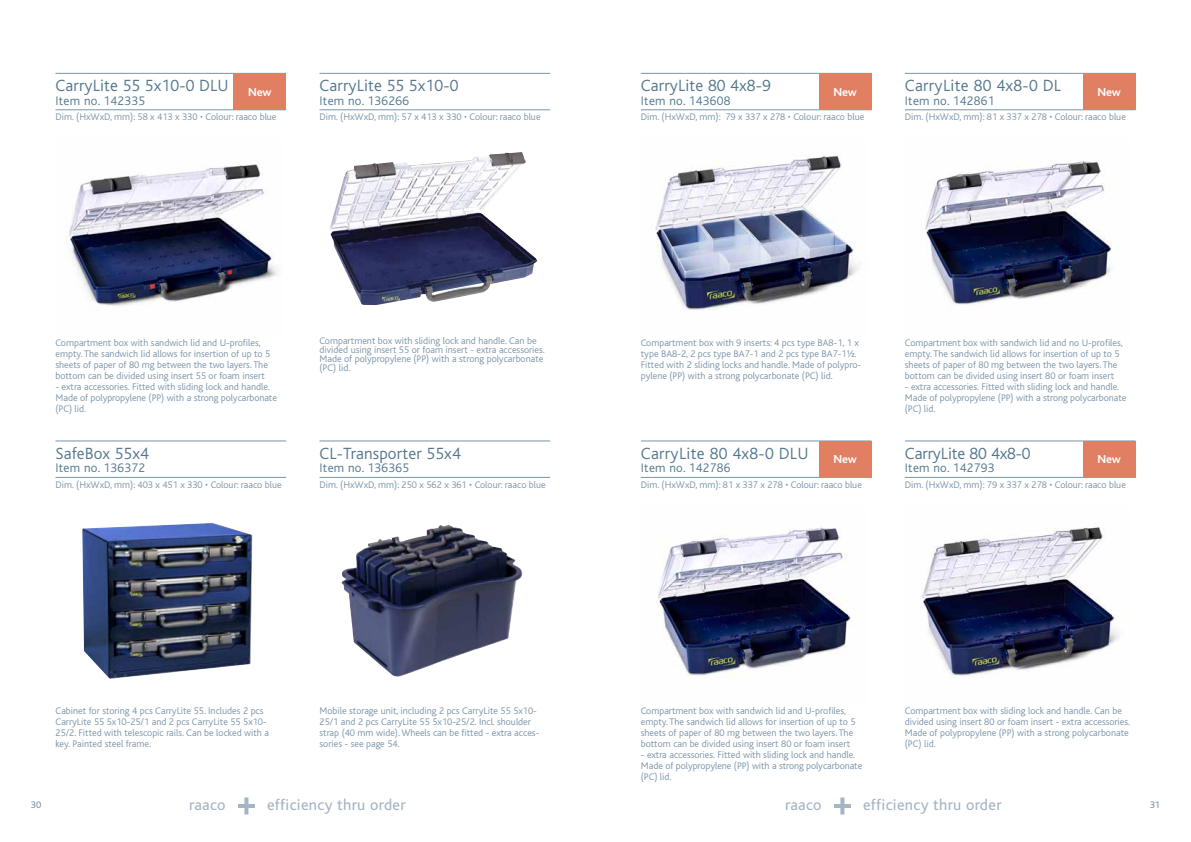
<style>
.page{position:relative;width:1191px;height:842px;background:#fff}
.page>*{position:absolute;margin:0;border:0;box-sizing:border-box;transform-origin:0 0}
.t1{font:300 17px "Bliss";letter-spacing:.01em;color:#54778e}
.t2{font:16px "Bliss";letter-spacing:.02em;color:#a5b5c3}
.t3{font:700 15px "Bliss";color:#fff}
.t4{font:300 13px "Bliss";letter-spacing:.02em;color:#54778e}
.t5{font:700 12px "Bliss";letter-spacing:-.005em;color:#fff}
.t6{font:300 10px/11px "Bliss";color:#7b94a7}
.t7{font:10px "Bliss";color:#7b94a7}
</style>
<div class="page">
<hr style="left:834px;top:804px;width:17px;height:4px;background:#a5b5c3">
<svg style="left:840px;top:797px;width:4px;height:17px"></svg>
<hr style="left:238px;top:804px;width:17px;height:4px;background:#a5b5c3">
<svg style="left:244px;top:797px;width:4px;height:17px"></svg>
<hr style="left:319px;top:73px;width:231px;height:1px;background:#7b94a7">
<hr style="left:319px;top:441px;width:231px;height:1px;background:#7b94a7">
<hr style="left:56px;top:73px;width:230px;height:1px;background:#7b94a7">
<hr style="left:56px;top:441px;width:230px;height:1px;background:#7b94a7">
<hr style="left:319px;top:110px;width:231px;height:1px;background:#7b94a7">
<hr style="left:319px;top:477px;width:231px;height:1px;background:#7b94a7">
<hr style="left:56px;top:110px;width:230px;height:1px;background:#7b94a7">
<hr style="left:56px;top:477px;width:230px;height:1px;background:#7b94a7">
<hr style="left:905px;top:73px;width:230px;height:1px;background:#7b94a7">
<hr style="left:905px;top:441px;width:230px;height:1px;background:#7b94a7">
<hr style="left:641px;top:73px;width:230px;height:1px;background:#7b94a7">
<hr style="left:641px;top:441px;width:230px;height:1px;background:#7b94a7">
<hr style="left:905px;top:110px;width:230px;height:1px;background:#7b94a7">
<hr style="left:905px;top:477px;width:230px;height:1px;background:#7b94a7">
<hr style="left:641px;top:110px;width:230px;height:1px;background:#7b94a7">
<hr style="left:641px;top:477px;width:230px;height:1px;background:#7b94a7">
<img style="left:925px;top:161px;width:187px;height:144px">
<img style="left:654px;top:155px;width:205px;height:156px">
<img style="left:656px;top:527px;width:195px;height:149px">
<img style="left:921px;top:527px;width:201px;height:151px">
<img style="left:330px;top:152px;width:207px;height:153px">
<img style="left:69px;top:164px;width:208px;height:146px">
<img style="left:82px;top:523px;width:170px;height:156px">
<img style="left:342px;top:525px;width:180px;height:152px">
<div style="left:233px;top:73px;width:53px;height:37px;background:#e17f63"></div>
<div style="left:819px;top:73px;width:52px;height:37px;background:#e17f63"></div>
<div style="left:819px;top:441px;width:52px;height:36px;background:#e17f63"></div>
<div style="left:1083px;top:73px;width:52px;height:37px;background:#e17f63"></div>
<div style="left:1083px;top:441px;width:52px;height:36px;background:#e17f63"></div>
<h1 class="t1" style="left:56px;top:77px;width:175px">CarryLite 55 5x10-0 DLU</h1>
<h3 class="t4" style="left:56px;top:94px;width:91px">Item no. 142335</h3>
<p class="t6" style="left:56px;top:111px;width:222px">Dim. (HxWxD, mm): 58 x 413 x 330 • Colour: raaco blue</p>
<h1 class="t1" style="left:319px;top:77px;width:140px">CarryLite 55 5x10-0</h1>
<h3 class="t4" style="left:319px;top:94px;width:91px">Item no. 136266</h3>
<p class="t6" style="left:319px;top:111px;width:222px">Dim. (HxWxD, mm): 57 x 413 x 330 • Colour: raaco blue</p>
<h1 class="t1" style="left:641px;top:77px;width:132px">CarryLite 80 4x8-9</h1>
<h3 class="t4" style="left:641px;top:94px;width:91px">Item no. 143608</h3>
<p class="t6" style="left:641px;top:111px;width:225px">Dim. (HxWxD, mm): 79 x 337 x 278 • Colour: raaco blue</p>
<h3 class="t3" style="left:250px;top:84px;width:21px">NY</h3>
<p class="t5" style="left:833px;top:86px;width:25px">New</p>
<p class="t5" style="left:248px;top:86px;width:25px">New</p>
<h1 class="t1" style="left:905px;top:77px;width:158px">CarryLite 80 4x8-0 DL</h1>
<h3 class="t4" style="left:905px;top:94px;width:91px">Item no. 142861</h3>
<p class="t6" style="left:905px;top:111px;width:222px">Dim. (HxWxD, mm): 81 x 337 x 278 • Colour: raaco blue</p>
<p class="t5" style="left:1097px;top:86px;width:25px">New</p>
<p class="t6" style="left:56px;top:337px;width:216px">Compartment box with sandwich lid and U-profiles, empty. The sandwich lid allows for insertion of up to 5 sheets of paper of 80 mg between the two layers. The bottom can be divided using insert 55 or foam insert</p>
<p class="t6" style="left:56px;top:381px;width:223px">- extra accessories. Fitted with sliding lock and handle.<br>Made of polypropylene (PP) with a strong polycarbonate (PC) lid.</p>
<h1 class="t1" style="left:56px;top:444px;width:95px">SafeBox 55x4</h1>
<h3 class="t4" style="left:56px;top:461px;width:91px">Item no. 136372</h3>
<p class="t6" style="left:56px;top:479px;width:228px">Dim. (HxWxD, mm): 403 x 451 x 330 • Colour: raaco blue</p>
<p class="t6" style="left:319px;top:336px;width:227px;line-height:9px">Compartment box with sliding lock and handle. Can be divided using insert 55 or foam insert - extra accessories.<br>Made of polypropylene (PP) with a strong polycarbonate (PC) lid.</p>
<h1 class="t1" style="left:319px;top:444px;width:143px">CL-Transporter 55x4</h1>
<h3 class="t4" style="left:319px;top:461px;width:91px">Item no. 136365</h3>
<p class="t6" style="left:319px;top:479px;width:228px">Dim. (HxWxD, mm): 250 x 562 x 361 • Colour: raaco blue</p>
<p class="t6" style="left:641px;top:337px;width:222px">Compartment box with 9 inserts: 4 pcs type BA8-1, 1 x type BA8-2, 2 pcs type BA7-1 and 2 pcs type BA7-1½.<br>Fitted with 2 sliding locks and handle. Made of polypro&shy;pylene (PP) with a strong polycarbonate (PC) lid.</p>
<h1 class="t1" style="left:641px;top:444px;width:169px">CarryLite 80 4x8-0 DLU</h1>
<h3 class="t4" style="left:641px;top:461px;width:91px">Item no. 142786</h3>
<p class="t6" style="left:641px;top:479px;width:222px">Dim. (HxWxD, mm): 81 x 337 x 278 • Colour: raaco blue</p>
<p class="t5" style="left:833px;top:453px;width:25px">New</p>
<p class="t6" style="left:905px;top:337px;width:219px">Compartment box with sandwich lid and no U-profiles, empty. The sandwich lid allows for insertion of up to 5 sheets of paper of 80 mg between the two layers. The bottom can be divided using insert 80 or foam insert</p>
<p class="t6" style="left:905px;top:381px;width:223px">- extra accessories. Fitted with sliding lock and handle.<br>Made of polypropylene (PP) with a strong polycarbonate (PC) lid.</p>
<h1 class="t1" style="left:905px;top:444px;width:127px">CarryLite 80 4x8-0</h1>
<h3 class="t4" style="left:905px;top:461px;width:91px">Item no. 142793</h3>
<p class="t6" style="left:905px;top:479px;width:222px">Dim. (HxWxD, mm): 79 x 337 x 278 • Colour: raaco blue</p>
<p class="t5" style="left:1097px;top:453px;width:25px">New</p>
<p class="t6" style="left:56px;top:705px;width:215px">Cabinet for storing 4 pcs CarryLite 55. Includes 2 pcs CarryLite 55 5x10-25/1 and 2 pcs CarryLite 55 5x10- 25/2. Fitted with telescopic rails. Can be locked with a key. Painted steel frame.</p>
<p class="t6" style="left:319px;top:705px;width:221px">Mobile storage unit, including 2 pcs CarryLite 55 5x10- 25/1 and 2 pcs CarryLite 55 5x10-25/2. Incl. shoulder strap (40 mm wide). Wheels can be fitted - extra acces&shy;sories - see page 54.</p>
<p class="t6" style="left:641px;top:705px;width:216px">Compartment box with sandwich lid and U-profiles, empty. The sandwich lid allows for insertion of up to 5 sheets of paper of 80 mg between the two layers. The bottom can be divided using insert 80 or foam insert</p>
<p class="t6" style="left:641px;top:749px;width:223px">- extra accessories. Fitted with sliding lock and handle.<br>Made of polypropylene (PP) with a strong polycarbonate (PC) lid.</p>
<p class="t6" style="left:905px;top:705px;width:227px">Compartment box with sliding lock and handle. Can be divided using insert 80 or foam insert - extra accessories.<br>Made of polypropylene (PP) with a strong polycarbonate (PC) lid.</p>
<p class="t7" style="left:31px;top:799px;width:12px">30</p>
<h2 class="t2" style="left:189px;top:797px;width:38px">raaco</h2>
<h2 class="t2" style="left:267px;top:797px;width:140px">efficiency thru order</h2>
<h2 class="t2" style="left:785px;top:797px;width:38px">raaco</h2>
<h2 class="t2" style="left:863px;top:797px;width:140px">efficiency thru order</h2>
<p class="t7" style="left:1149px;top:799px;width:12px">31</p>
</div>
